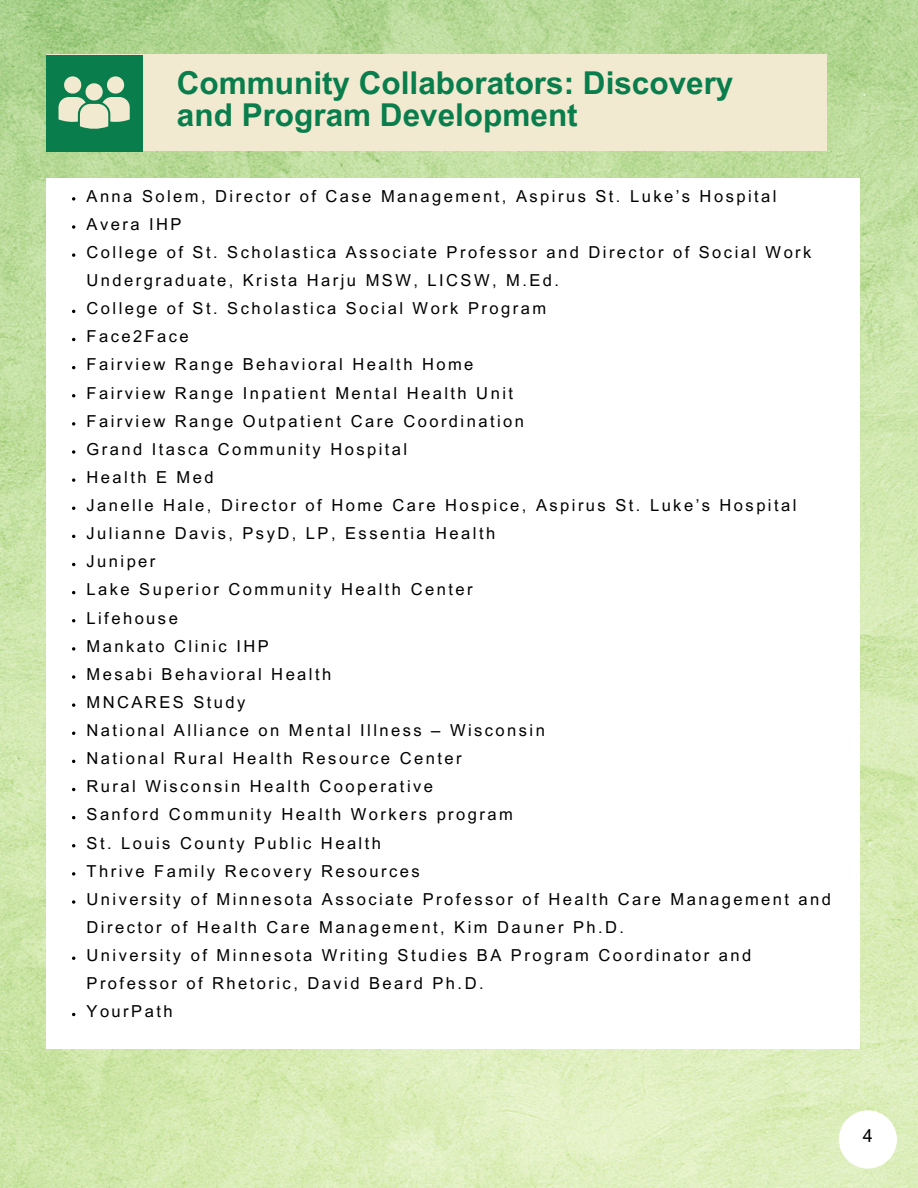
<style>
.page{position:relative;width:918px;height:1188px;background:#fff}
.page>*{position:absolute;margin:0;border:0;box-sizing:border-box;transform-origin:0 0}
.t1{font:700 31.5px/31.5px "Arial MT Pro";color:#097d4c}
.t2{font:18px "Arial MT Pro";color:#000}
.t3{font:16.5px/28.2px "Arial MT Pro";letter-spacing:.15em;color:#000}
</style>
<div class="page">
<img style="left:0;top:0;width:918px;height:1188px">
<div style="left:46px;top:54px;width:781px;height:97px;background:#f1ead1"></div>
<div style="left:46px;top:55px;width:96px;height:96px;background:#097d4c"></div>
<svg style="left:59px;top:76px;width:70px;height:53px"></svg>
<div style="left:46px;top:178px;width:813px;height:870px;background:#fff"></div>
<svg style="left:72px;top:197px;width:3px;height:4px"></svg>
<svg style="left:72px;top:225px;width:3px;height:4px"></svg>
<svg style="left:72px;top:253px;width:3px;height:4px"></svg>
<svg style="left:72px;top:422px;width:3px;height:4px"></svg>
<svg style="left:72px;top:450px;width:3px;height:4px"></svg>
<svg style="left:72px;top:478px;width:3px;height:4px"></svg>
<svg style="left:72px;top:647px;width:3px;height:4px"></svg>
<svg style="left:72px;top:675px;width:3px;height:4px"></svg>
<svg style="left:72px;top:703px;width:3px;height:4px"></svg>
<svg style="left:72px;top:872px;width:3px;height:4px"></svg>
<svg style="left:72px;top:900px;width:3px;height:4px"></svg>
<div style="left:839px;top:1110px;width:58px;height:59px;background:#fff;border-radius:50%"></div>
<h1 class="t1" style="left:177px;top:71px;width:558px">Community Collaborators: Discovery and Program Development</h1>
<p class="t3" style="left:87px;top:184px;width:691px">Anna Solem, Director of Case Management, Aspirus St. Luke’s Hospital</p>
<p class="t3" style="left:87px;top:212px;width:96px">Avera IHP</p>
<p class="t3" style="left:87px;top:240px;width:726px">College of St. Scholastica Associate Professor and Director of Social Work<br>Undergraduate, Krista Harju MSW, LICSW, M.Ed.</p>
<p class="t3" style="left:87px;top:296px;width:461px">College of St. Scholastica Social Work Program</p>
<p class="t3" style="left:87px;top:324px;width:104px">Face2Face</p>
<p class="t3" style="left:87px;top:353px;width:388px">Fairview Range Behavioral Health Home</p>
<p class="t3" style="left:87px;top:381px;width:428px">Fairview Range Inpatient Mental Health Unit</p>
<p class="t3" style="left:87px;top:409px;width:439px">Fairview Range Outpatient Care Coordination</p>
<p class="t3" style="left:87px;top:437px;width:322px">Grand Itasca Community Hospital</p>
<p class="t3" style="left:87px;top:465px;width:129px">Health E Med</p>
<p class="t3" style="left:87px;top:493px;width:711px">Janelle Hale, Director of Home Care Hospice, Aspirus St. Luke’s Hospital</p>
<p class="t3" style="left:87px;top:521px;width:410px">Julianne Davis, PsyD, LP, Essentia Health</p>
<p class="t3" style="left:87px;top:549px;width:70px">Juniper</p>
<p class="t3" style="left:87px;top:578px;width:387px">Lake Superior Community Health Center</p>
<p class="t3" style="left:87px;top:606px;width:93px">Lifehouse</p>
<p class="t3" style="left:87px;top:634px;width:184px">Mankato Clinic IHP</p>
<p class="t3" style="left:87px;top:662px;width:246px">Mesabi Behavioral Health</p>
<p class="t3" style="left:87px;top:690px;width:160px">MNCARES Study</p>
<p class="t3" style="left:87px;top:718px;width:460px">National Alliance on Mental Illness – Wisconsin</p>
<p class="t3" style="left:87px;top:746px;width:376px">National Rural Health Resource Center</p>
<p class="t3" style="left:87px;top:774px;width:348px">Rural Wisconsin Health Cooperative</p>
<p class="t3" style="left:87px;top:803px;width:428px">Sanford Community Health Workers program</p>
<p class="t3" style="left:87px;top:831px;width:296px">St. Louis County Public Health</p>
<p class="t3" style="left:87px;top:859px;width:335px">Thrive Family Recovery Resources</p>
<p class="t3" style="left:87px;top:887px;width:746px">University of Minnesota Associate Professor of Health Care Management and<br>Director of Health Care Management, Kim Dauner Ph.D.</p>
<p class="t3" style="left:87px;top:943px;width:666px">University of Minnesota Writing Studies BA Program Coordinator and<br>Professor of Rhetoric, David Beard Ph.D.</p>
<p class="t3" style="left:87px;top:999px;width:88px">YourPath</p>
<p class="t2" style="left:863px;top:1129px;width:12px">4</p>
</div>
